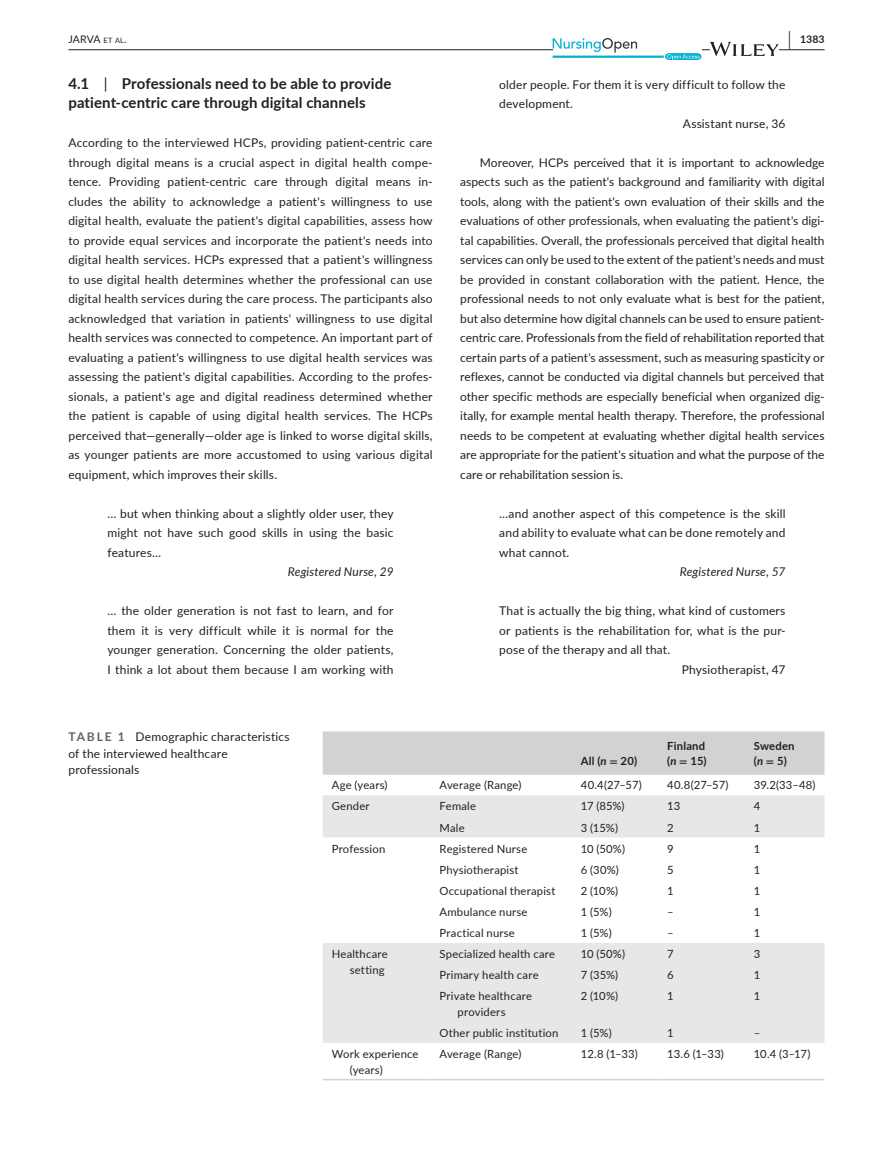
<style>
.page{position:relative;width:893px;height:1174px;background:#fff}
.page>*{position:absolute;margin:0;border:0;box-sizing:border-box;transform-origin:0 0}
.t1{font:700 15px/19.5px "Lato";letter-spacing:.005em;color:#231f20}
.t2{font:12px/19.5px "Lato";letter-spacing:.015em;color:#231f20;text-align:justify}
.t3{font:italic 12px "Lato";letter-spacing:.01em;color:#231f20}
.t4{font:11.25px/15.8px "Lato";letter-spacing:.015em;color:#231f20}
.t5{font:700 11.25px/15.8px "Lato";letter-spacing:.02em;color:#231f20}
.t6{font:10.5px "Lato";letter-spacing:.005em;color:#231f20}
.t7{font:700 10.5px "Lato";color:#231f20}
.s1{font-size:7.35px}
.s2{font-size:19.5px}
.s3{font-weight:400}
.s4{font-weight:700;color:#636366}
.s5{font-style:italic}
.s6{font-family:"STIX"}
</style>
<div class="page">
<hr style="left:68px;top:49px;width:756px;height:1px;background:#231f20">
<svg style="left:553px;top:38px;width:148px;height:22px"></svg>
<svg style="left:710px;top:42px;width:69px;height:14px"></svg>
<div style="left:323px;top:731px;width:501px;height:43px;background:#d1d2d4"></div>
<svg style="left:323px;top:795px;width:501px;height:247px;fill:#e6e7e9"></svg>
<hr style="left:323px;top:1078px;width:108px;height:2px;background:#d1d2d4">
<hr style="left:431px;top:1078px;width:141px;height:2px;background:#d1d2d4">
<hr style="left:572px;top:1078px;width:86px;height:2px;background:#d1d2d4">
<hr style="left:658px;top:1078px;width:87px;height:2px;background:#d1d2d4">
<hr style="left:745px;top:1078px;width:79px;height:2px;background:#d1d2d4">
<p class="t6" style="left:68px;top:31px;width:60px">JARVA <span class="s1">et al</span>.</p>
<p class="t7" style="left:789px;top:31px;width:37px"><span class="s2">|</span> 1383</p>
<p class="t1" style="left:68px;top:73px;width:324px">4.1 <span class="s3">|</span> Professionals need to be able to provide patient-centric care through digital channels</p>
<p class="t2" style="left:68px;top:132px;width:366px">According to the interviewed HCPs, providing patient-centric care through digital means is a crucial aspect in digital health compe&shy;tence. Providing patient-centric care through digital means in&shy;cludes the ability to acknowledge a patient's willingness to use digital health, evaluate the patient's digital capabilities, assess how to provide equal services and incorporate the patient's needs into digital health services. HCPs expressed that a patient's willingness to use digital health determines whether the professional can use digital health services during the care process. The participants also acknowledged that variation in patients' willingness to use digital health services was connected to competence. An important part of evaluating a patient's willingness to use digital health services was assessing the patient's digital capabilities. According to the profes&shy;sionals, a patient's age and digital readiness determined whether the patient is capable of using digital health services. The HCPs perceived that—generally—older age is linked to worse digital skills, as younger patients are more accustomed to using various digital equipment, which improves their skills.</p>
<p class="t2" style="left:107px;top:503px;width:288px">… but when thinking about a slightly older user, they might not have such good skills in using the basic features…</p>
<p class="t3" style="left:288px;top:563px;width:107px">Registered Nurse, 29</p>
<p class="t2" style="left:107px;top:600px;width:288px">… the older generation is not fast to learn, and for them it is very difficult while it is normal for the younger generation. Concerning the older patients, I think a lot about them because I am working with</p>
<p class="t2" style="left:499px;top:74px;width:288px">older people. For them it is very difficult to follow the</p>
<p class="t2" style="left:499px;top:93px;width:75px">development.</p>
<p class="t2" style="left:683px;top:113px;width:104px">Assistant nurse, 36</p>
<p class="t2" style="left:460px;top:152px;width:366px;text-indent:20px">Moreover, HCPs perceived that it is important to acknowledge aspects such as the patient's background and familiarity with digital tools, along with the patient's own evaluation of their skills and the evaluations of other professionals, when evaluating the patient's digi&shy;tal capabilities. Overall, the professionals perceived that digital health services can only be used to the extent of the patient's needs and must be provided in constant collaboration with the patient. Hence, the professional needs to not only evaluate what is best for the patient, but also determine how digital channels can be used to ensure patient&shy;centric care. Professionals from the field of rehabilitation reported that certain parts of a patient's assessment, such as measuring spasticity or reflexes, cannot be conducted via digital channels but perceived that other specific methods are especially beneficial when organized dig&shy;itally, for example mental health therapy. Therefore, the professional needs to be competent at evaluating whether digital health services are appropriate for the patient's situation and what the purpose of the care or rehabilitation session is.</p>
<p class="t2" style="left:499px;top:503px;width:288px">…and another aspect of this competence is the skill and ability to evaluate what can be done remotely and what cannot.</p>
<p class="t3" style="left:680px;top:563px;width:107px">Registered Nurse, 57</p>
<p class="t2" style="left:499px;top:600px;width:288px">That is actually the big thing, what kind of customers</p>
<p class="t2" style="left:499px;top:620px;width:288px">or patients is the rehabilitation for, what is the pur-</p>
<p class="t2" style="left:499px;top:639px;width:173px">pose of the therapy and all that.</p>
<p class="t2" style="left:682px;top:659px;width:105px">Physiotherapist, 47</p>
<p class="t2" style="left:68px;top:728px;width:223px;line-height:16.5px;text-align:left"><span class="s4">TABLE 1</span> Demographic characteristics of the interviewed healthcare professionals</p>
<p class="t5" style="left:581px;top:753px;width:58px">All (<span class="s5">n</span> <span class="s6">=</span> 20)</p>
<p class="t5" style="left:667px;top:737px;width:41px">Finland (<span class="s5">n</span> <span class="s6">=</span> 15)</p>
<p class="t5" style="left:754px;top:737px;width:42px">Sweden (<span class="s5">n</span> <span class="s6">=</span> 5)</p>
<p class="t4" style="left:332px;top:777px;width:57px">Age (years)</p>
<p class="t4" style="left:440px;top:777px;width:83px">Average (Range)</p>
<p class="t4" style="left:581px;top:777px;width:63px">40.4(27–57)</p>
<p class="t4" style="left:667px;top:777px;width:63px">40.8(27–57)</p>
<p class="t4" style="left:754px;top:777px;width:63px">39.2(33–48)</p>
<p class="t4" style="left:332px;top:798px;width:39px">Gender</p>
<p class="t4" style="left:440px;top:798px;width:38px">Female</p>
<p class="t4" style="left:581px;top:798px;width:45px">17 (85%)</p>
<p class="t4" style="left:667px;top:798px;width:14px">13</p>
<p class="t4" style="left:754px;top:798px;width:8px">4</p>
<p class="t4" style="left:440px;top:819px;width:27px">Male</p>
<p class="t4" style="left:581px;top:819px;width:39px">3 (15%)</p>
<p class="t4" style="left:667px;top:819px;width:8px">2</p>
<p class="t4" style="left:754px;top:819px;width:8px">1</p>
<p class="t4" style="left:332px;top:840px;width:55px">Profession</p>
<p class="t4" style="left:440px;top:840px;width:89px">Registered Nurse</p>
<p class="t4" style="left:581px;top:840px;width:46px">10 (50%)</p>
<p class="t4" style="left:667px;top:840px;width:8px">9</p>
<p class="t4" style="left:754px;top:840px;width:8px">1</p>
<p class="t4" style="left:440px;top:861px;width:81px">Physiotherapist</p>
<p class="t4" style="left:581px;top:861px;width:40px">6 (30%)</p>
<p class="t4" style="left:667px;top:861px;width:8px">5</p>
<p class="t4" style="left:754px;top:861px;width:8px">1</p>
<p class="t4" style="left:440px;top:882px;width:117px">Occupational therapist</p>
<p class="t4" style="left:581px;top:882px;width:39px">2 (10%)</p>
<p class="t4" style="left:667px;top:882px;width:8px">1</p>
<p class="t4" style="left:754px;top:882px;width:8px">1</p>
<p class="t4" style="left:440px;top:903px;width:90px">Ambulance nurse</p>
<p class="t4" style="left:581px;top:903px;width:32px">1 (5%)</p>
<p class="t4" style="left:667px;top:903px;width:8px">–</p>
<p class="t4" style="left:754px;top:903px;width:8px">1</p>
<p class="t4" style="left:440px;top:924px;width:77px">Practical nurse</p>
<p class="t4" style="left:581px;top:924px;width:32px">1 (5%)</p>
<p class="t4" style="left:667px;top:924px;width:8px">–</p>
<p class="t4" style="left:754px;top:924px;width:8px">1</p>
<p class="t4" style="left:332px;top:945px;width:58px;text-align:right">Healthcare setting</p>
<p class="t4" style="left:440px;top:945px;width:117px">Specialized health care</p>
<p class="t4" style="left:581px;top:945px;width:46px">10 (50%)</p>
<p class="t4" style="left:667px;top:945px;width:8px">7</p>
<p class="t4" style="left:754px;top:945px;width:8px">3</p>
<p class="t4" style="left:440px;top:966px;width:101px">Primary health care</p>
<p class="t4" style="left:581px;top:966px;width:39px">7 (35%)</p>
<p class="t4" style="left:667px;top:966px;width:8px">6</p>
<p class="t4" style="left:754px;top:966px;width:8px">1</p>
<p class="t4" style="left:458px;top:987px;width:76px;text-indent:-18px">Private healthcare providers</p>
<p class="t4" style="left:581px;top:987px;width:39px">2 (10%)</p>
<p class="t4" style="left:667px;top:987px;width:8px">1</p>
<p class="t4" style="left:754px;top:987px;width:8px">1</p>
<p class="t4" style="left:440px;top:1024px;width:120px">Other public institution</p>
<p class="t4" style="left:581px;top:1024px;width:32px">1 (5%)</p>
<p class="t4" style="left:667px;top:1024px;width:8px">1</p>
<p class="t4" style="left:754px;top:1024px;width:8px">–</p>
<p class="t4" style="left:350px;top:1045px;width:70px;text-indent:-18px">Work experience (years)</p>
<p class="t4" style="left:440px;top:1045px;width:83px">Average (Range)</p>
<p class="t4" style="left:581px;top:1045px;width:59px">12.8 (1–33)</p>
<p class="t4" style="left:667px;top:1045px;width:58px">13.6 (1–33)</p>
<p class="t4" style="left:754px;top:1045px;width:58px">10.4 (3–17)</p>
</div>
